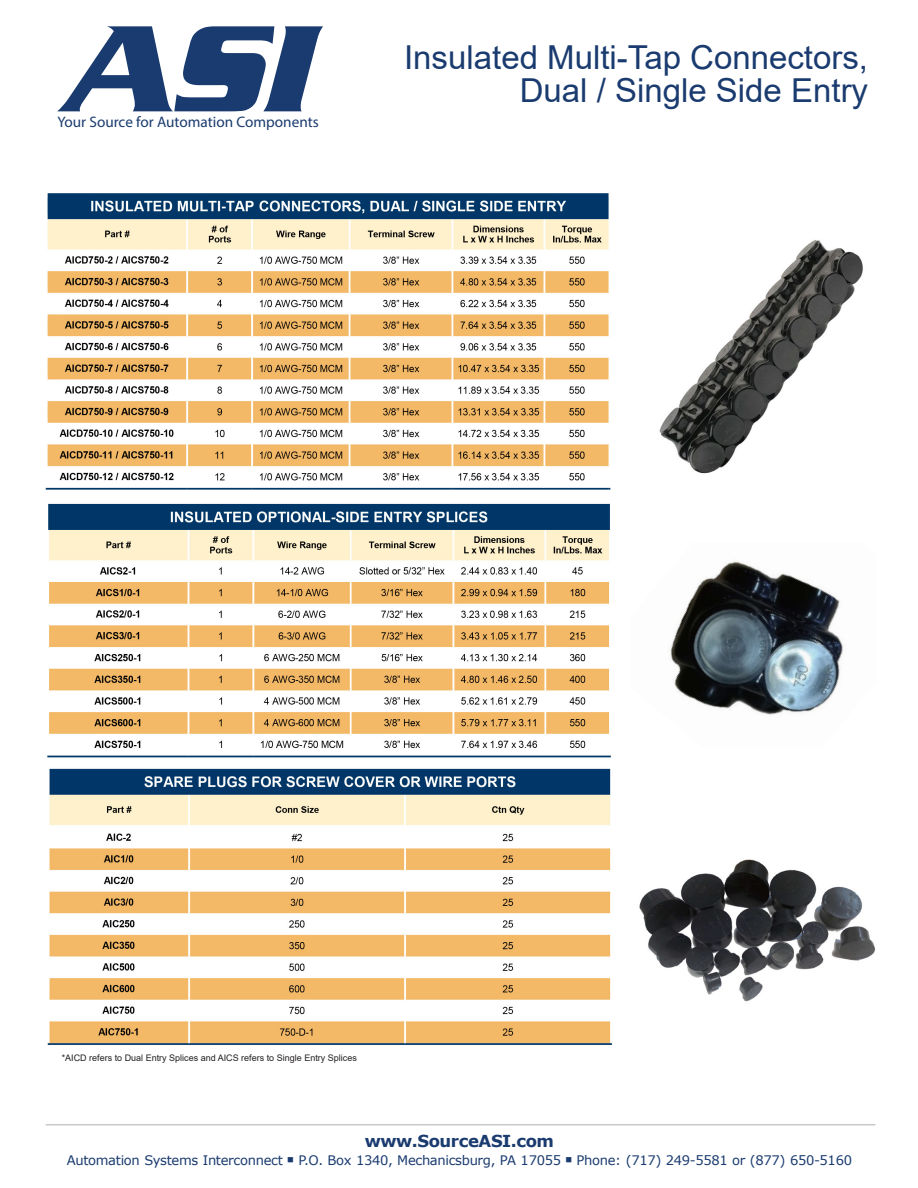
<style>
.page{position:relative;width:918px;height:1188px;background:#fff}
.page>*{position:absolute;margin:0;border:0;box-sizing:border-box;transform-origin:0 0}
.t1{font:33px/33px "Arial";color:#1a3b6f;text-align:right}
.t2{font:700 16.5px "Verdana";letter-spacing:-.025em;color:#1a3b6f}
.t3{font:15.3px "Myriad Pro";color:#1a3b6f}
.t4{font:13.2px "Verdana";letter-spacing:-.025em;color:#1a3b6f}
.t5{font:9px "Arial";color:#231f20}
</style>
<div class="page">
<svg style="left:57px;top:26px;width:266px;height:85px"></svg>
<hr style="left:46px;top:1124px;width:829px;height:1px;background:#c7c8ca">
<img style="left:45px;top:193px;width:566px;height:297px">
<img style="left:47px;top:503px;width:564px;height:255px">
<img style="left:659px;top:240px;width:204px;height:234px">
<img style="left:670px;top:560px;width:174px;height:155px">
<img style="left:47px;top:768px;width:566px;height:277px">
<img style="left:639px;top:859px;width:236px;height:143px">
<p class="t3" style="left:57px;top:112px;width:263px">Your Source for Automation Components</p>
<h1 class="t1" style="left:404px;top:41px;width:466px">Insulated Multi-Tap Connectors,<br>Dual / Single Side Entry</h1>
<p class="t5" style="left:62px;top:1052px;width:297px">*AICD refers to Dual Entry Splices and AICS refers to Single Entry Splices</p>
<p class="t2" style="left:365px;top:1129px;width:191px">www.SourceASI.com</p>
<p class="t4" style="left:67px;top:1151px;width:787px">Automation Systems Interconnect ■ P.O. Box 1340, Mechanicsburg, PA 17055 ■ Phone: (717) 249-5581 or (877) 650-5160</p>
</div>
